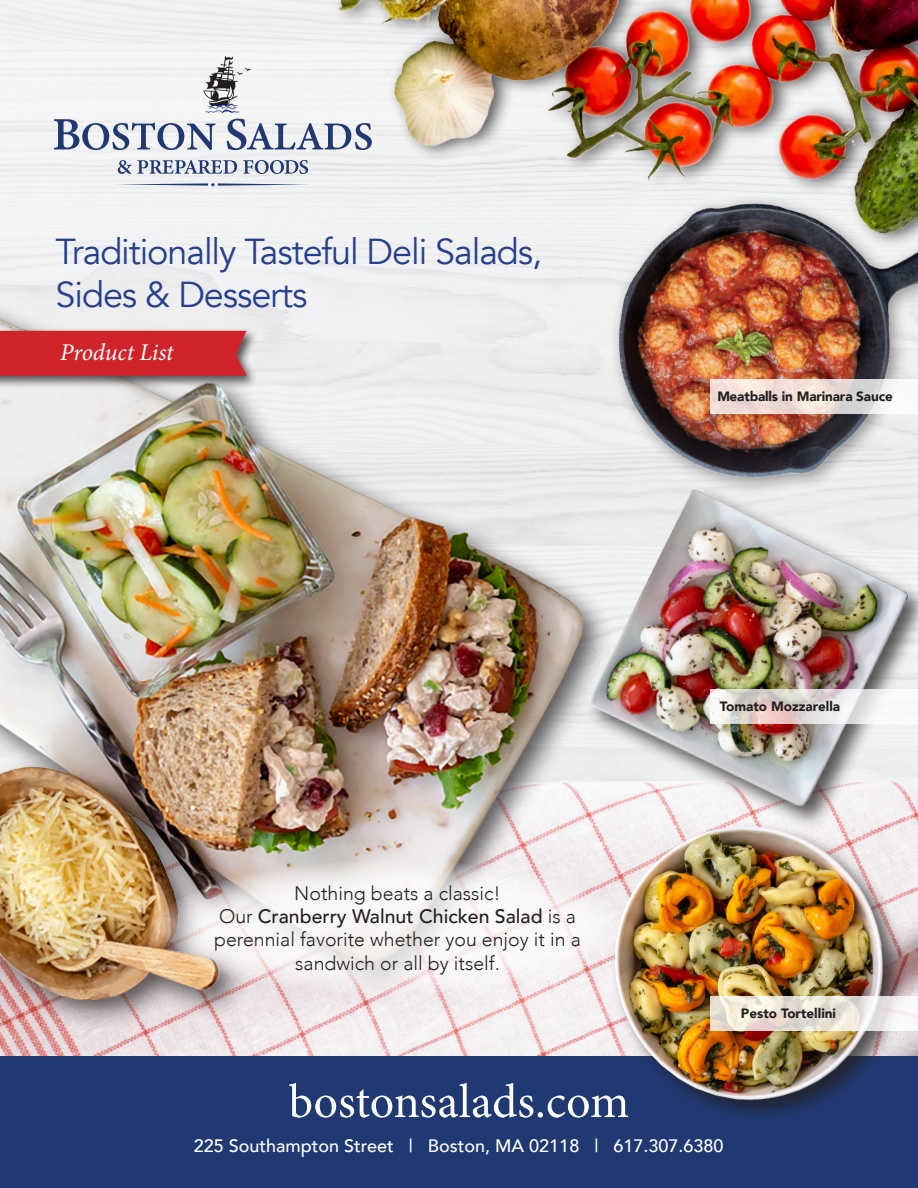
<style>
.page{position:relative;width:918px;height:1188px;background:#fff}
.page>*{position:absolute;margin:0;border:0;box-sizing:border-box;transform-origin:0 0}
.t1{font:36px/43.2px "Avenir";letter-spacing:-.03em;color:#253f8e}
.t2{font:italic 24px "Minion Pro";letter-spacing:-.005em;color:#fff}
.t3{font:300 19.5px/23.4px "Avenir";color:#231f20;text-align:center}
.t4{font:500 18px "Avenir";color:#fff}
.t5{font:900 13.5px "Avenir";color:#231f20}
.s1{font-weight:500}
</style>
<div class="page">
<img style="left:0;top:853px;width:918px;height:203px">
<img style="left:297px;top:0;width:621px;height:282px">
<img style="left:203px;top:54px;width:50px;height:63px">
<svg style="left:54px;top:119px;width:161px;height:31px"></svg>
<svg style="left:227px;top:119px;width:145px;height:31px"></svg>
<svg style="left:116px;top:183px;width:194px;height:4px"></svg>
<svg style="left:118px;top:160px;width:119px;height:14px"></svg>
<svg style="left:243px;top:160px;width:65px;height:14px"></svg>
<img style="left:0;top:282px;width:603px;height:737px">
<svg style="left:156px;top:860px;width:472px;height:136px;fill:#f6f2f2"></svg>
<img style="left:488px;top:118px;width:430px;height:426px">
<svg style="left:711px;top:379px;width:207px;height:34px"></svg>
<div style="left:0;top:1056px;width:918px;height:132px;background:#203973"></div>
<svg style="left:289px;top:1083px;width:322px;height:35px"></svg>
<img style="left:565px;top:471px;width:353px;height:382px">
<svg style="left:711px;top:689px;width:207px;height:34px"></svg>
<div style="left:611px;top:822px;width:297px;height:302px;background:#231f20;opacity:.75"></div>
<img style="left:603px;top:803px;width:288px;height:309px">
<svg style="left:711px;top:996px;width:207px;height:34px"></svg>
<div style="left:0;top:327px;width:259px;height:62px;background:#231f20;opacity:.75"></div>
<div style="left:0;top:331px;width:246px;height:45px;background:#d1232a"></div>
<p class="t1" style="left:56px;top:230px;width:488px">Traditionally Tasteful Deli Salads,<br>Sides &amp; Desserts</p>
<p class="t2" style="left:60px;top:336px;width:115px">Product List</p>
<p class="t5" style="left:717px;top:385px;width:177px">Meatballs in Marinara Sauce</p>
<p class="t3" style="left:214px;top:881px;width:368px">Nothing beats a classic!<br>Our <span class="s1">Cranberry Walnut Chicken Salad</span> is a perennial favorite whether you enjoy it in a sandwich or all by itself.</p>
<p class="t5" style="left:720px;top:695px;width:122px">Tomato Mozzarella</p>
<p class="t5" style="left:741px;top:1002px;width:97px">Pesto Tortellini</p>
<p class="t4" style="left:194px;top:1130px;width:531px">225 Southampton Street | Boston, MA 02118 | 617.307.6380</p>
</div>
